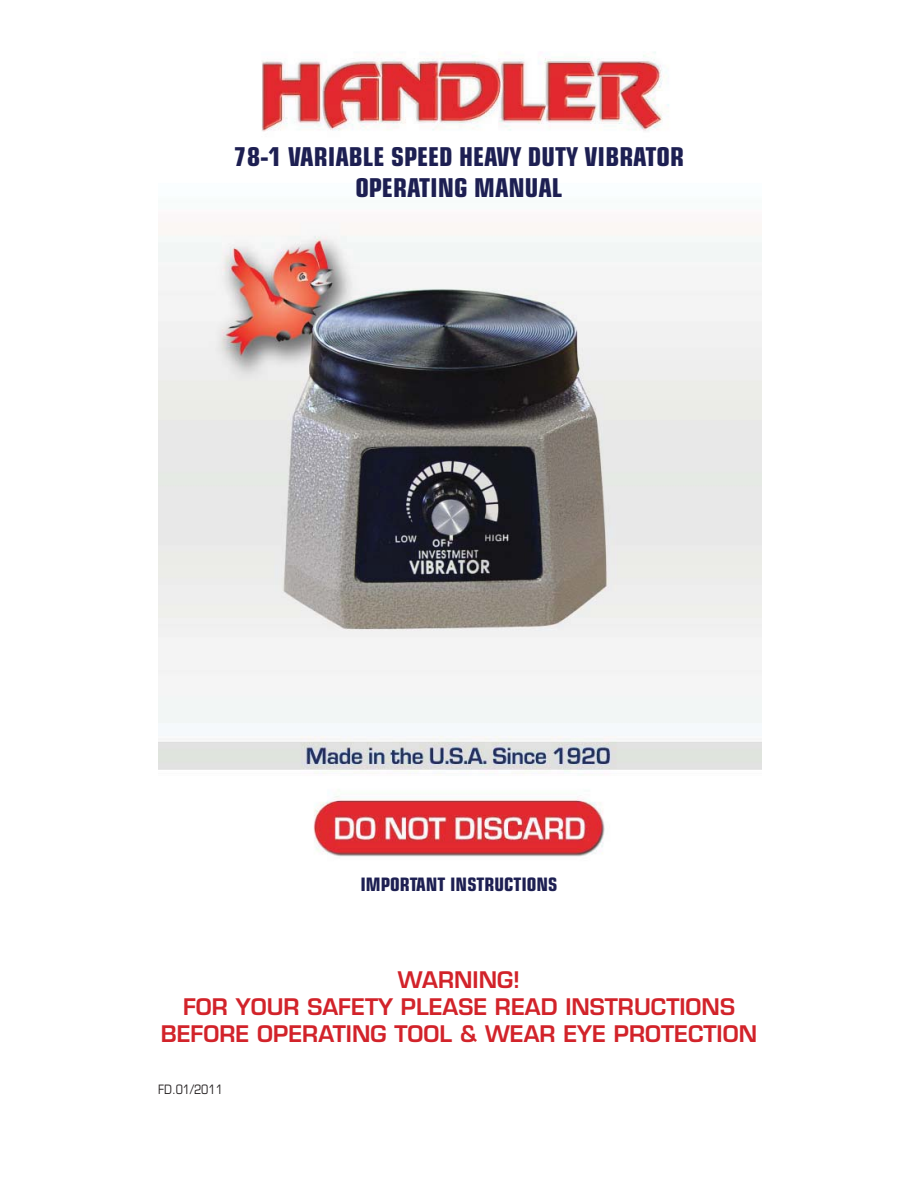
<style>
.page{position:relative;width:918px;height:1188px;background:#fff}
.page>*{position:absolute;margin:0;border:0;box-sizing:border-box;transform-origin:0 0}
.t1{font:700 condensed 25.95px/31.2px "Eurostile";color:#1d1f52;text-align:center}
.t2{font:600 22.35px/26.7px "Eurostile";color:#d2232a;text-align:center}
.t3{font:700 condensed 18.6px "Eurostile";color:#1d1f52}
.t4{font:condensed 13.05px "Eurostile";color:#231f20}
</style>
<div class="page">
<img style="left:158px;top:52px;width:603px;height:805px">
<p class="t1" style="left:234px;top:144px;width:452px">78-1 VARIABLE SPEED HEAVY DUTY VIBRATOR<br>OPERATING MANUAL</p>
<p class="t3" style="left:360px;top:877px;width:199px">IMPORTANT INSTRUCTIONS</p>
<p class="t2" style="left:161px;top:969px;width:598px">WARNING!<br>FOR YOUR SAFETY PLEASE READ INSTRUCTIONS<br>BEFORE OPERATING TOOL &amp; WEAR EYE PROTECTION</p>
<p class="t4" style="left:158px;top:1085px;width:66px">FD.01/2011</p>
</div>
